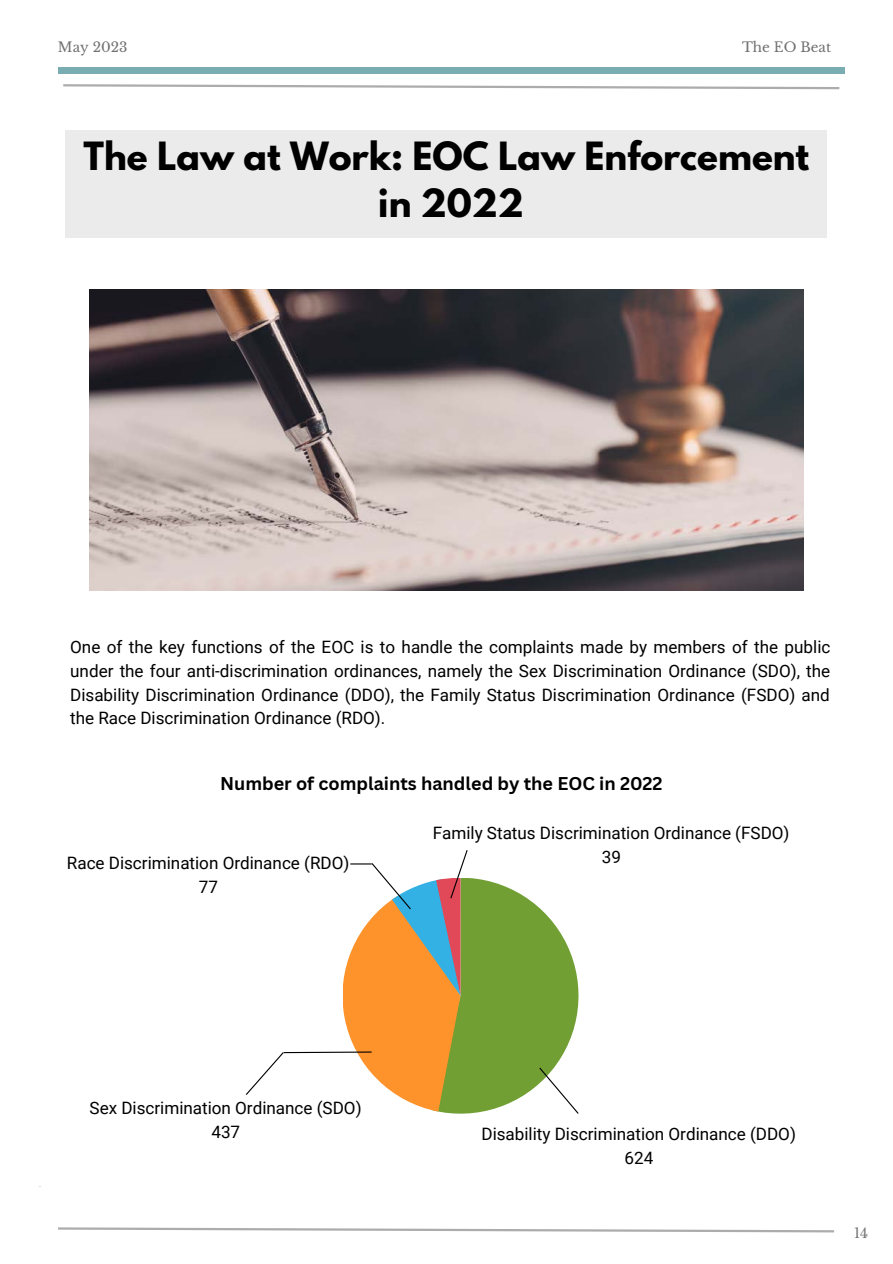
<style>
.page{position:relative;width:893px;height:1264px;background:#fff}
.page>*{position:absolute;margin:0;border:0;box-sizing:border-box;transform-origin:0 0}
.t1{font:700 34.5px "League Spartan";color:#000}
.t2{font:700 18px "Canva Sans";color:#000}
.t3{font:17.1px/23.5px "Roboto";color:#000;text-align:justify}
.t4{font:13.65px "Libre Baskerville";color:#707070}
.t5{font:13.5px "Libre Baskerville";color:#707070}
</style>
<div class="page">
<div style="left:58px;top:67px;width:786px;height:6px;background:#7aadb1"></div>
<svg style="left:63px;top:84px;width:777px;height:6px"></svg>
<svg style="left:58px;top:1227px;width:776px;height:6px"></svg>
<div style="left:66px;top:131px;width:761px;height:107px;background:#ebebeb"></div>
<img style="left:89px;top:289px;width:714px;height:302px">
<img style="left:38px;top:850px;width:541px;height:337px">
<p class="t5" style="left:58px;top:39px;width:71px">May 2023</p>
<p class="t5" style="left:742px;top:39px;width:91px">The EO Beat</p>
<p class="t1" style="left:84px;top:139px;width:727px">The Law at Work: EOC Law Enforcement</p>
<p class="t1" style="left:378px;top:186px;width:147px">in 2022</p>
<p class="t3" style="left:70px;top:635px;width:761px">One of the key functions of the EOC is to handle the complaints made by members of the public under the four anti-discrimination ordinances, namely the Sex Discrimination Ordinance (SDO), the Disability Discrimination Ordinance (DDO), the Family Status Discrimination Ordinance (FSDO) and the Race Discrimination Ordinance (RDO).</p>
<p class="t2" style="left:220px;top:770px;width:444px">Number of complaints handled by the EOC in 2022</p>
<p class="t3" style="left:67px;top:851px;width:284px">Race Discrimination Ordinance (RDO)</p>
<p class="t3" style="left:199px;top:875px;width:21px">77</p>
<p class="t3" style="left:432px;top:821px;width:358px">Family Status Discrimination Ordinance (FSDO)</p>
<p class="t3" style="left:601px;top:845px;width:21px">39</p>
<p class="t3" style="left:90px;top:1096px;width:273px">Sex Discrimination Ordinance (SDO)</p>
<p class="t3" style="left:211px;top:1120px;width:30px">437</p>
<p class="t3" style="left:481px;top:1122px;width:316px">Disability Discrimination Ordinance (DDO)</p>
<p class="t3" style="left:624px;top:1146px;width:30px">624</p>
<p class="t4" style="left:854px;top:1225px;width:16px">14</p>
</div>
